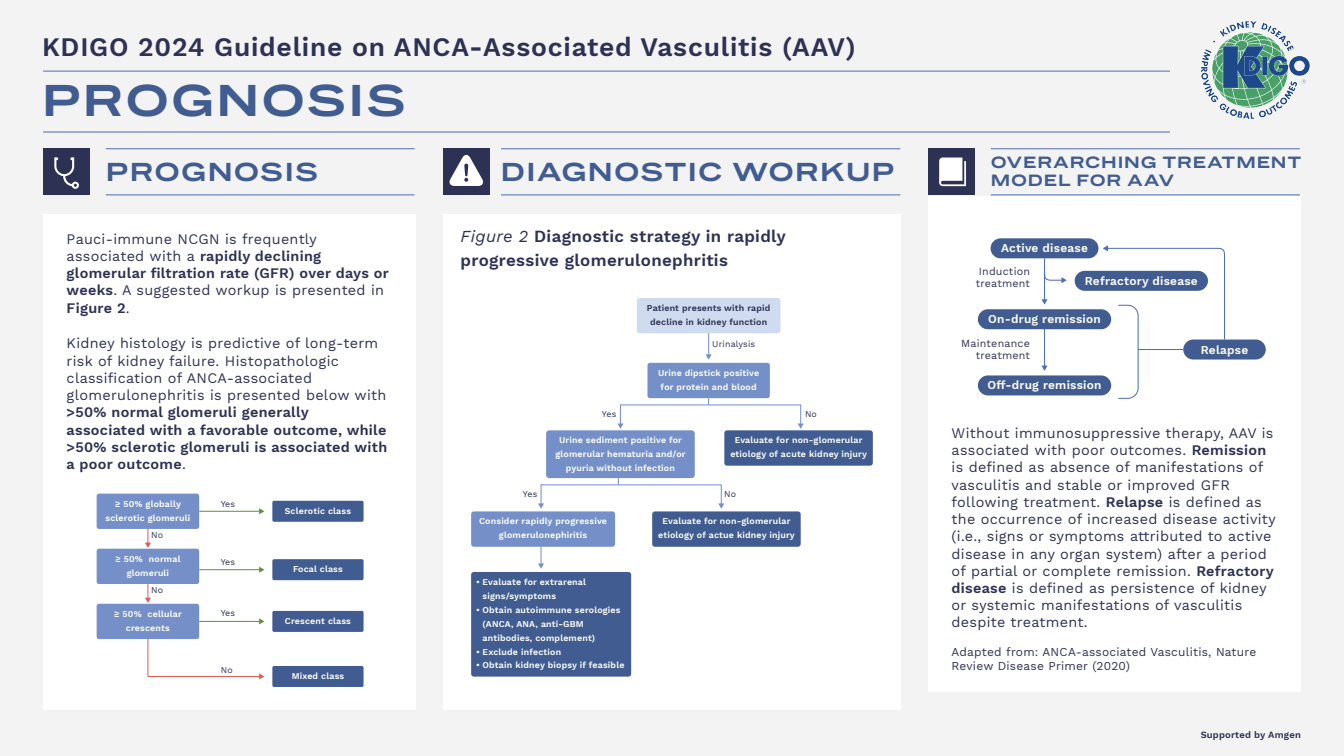
<style>
.page{position:relative;width:1344px;height:756px;background:#f3f3f3}
.page>*{position:absolute;margin:0;border:0;box-sizing:border-box;transform-origin:0 0}
.t1{font:700 42px "Benton Sans Wide";letter-spacing:.05em;color:#415c90}
.t2{font:600 26.32px "Work Sans";letter-spacing:.03em;color:#2d3154}
.t3{font:700 24.5px "Benton Sans Wide";letter-spacing:.05em;color:#415c90}
.t4{font:600 16.8px/24.5px "Work Sans";letter-spacing:.02em;color:#2d3154}
.t5{font:700 15.4px "Benton Sans Wide";letter-spacing:.05em;color:#415c90}
.t6{font:14.35px/17.2px "Work Sans";letter-spacing:.02em;color:#2d3154}
.t7{font:600 14.35px/17.2px "Work Sans";letter-spacing:.02em;color:#2d3154}
.t8{font:11.9px/14.3px "Work Sans";letter-spacing:.02em;color:#2d3154}
.t9{font:600 11.83px "Work Sans";letter-spacing:.02em;color:#fff}
.t10{font:10.67px/11.9px "Work Sans";letter-spacing:.02em;color:#2d3154}
.t11{font:600 9.45px "Work Sans";letter-spacing:.02em;color:#2d3154}
.t12{font:600 8.82px/13.9px "Work Sans";letter-spacing:.02em;color:#fff;text-align:center}
.t13{font:600 8.82px/13.9px "Work Sans";letter-spacing:.02em;color:#2d3154;text-align:center}
.t14{font:8.82px "Work Sans";letter-spacing:.015em;color:#2d3154}
.s1{font-weight:600}
.s2{font-weight:400}
.s3{font-weight:400;font-style:italic}
</style>
<div class="page">
<img style="left:1202px;top:21px;width:108px;height:98px">
<hr style="left:43px;top:71px;width:1127px;height:1px;background:#4e6db3">
<hr style="left:43px;top:132px;width:1127px;height:1px;background:#4e6db3">
<div style="left:44px;top:214px;width:372px;height:495px;background:#fff"></div>
<div style="left:443px;top:214px;width:457px;height:495px;background:#fff"></div>
<div style="left:443px;top:149px;width:46px;height:46px;background:#2d3154"></div>
<svg style="left:449px;top:155px;width:34px;height:31px"></svg>
<hr style="left:991px;top:148px;width:309px;height:1px;background:#4e6db3">
<hr style="left:991px;top:195px;width:309px;height:1px;background:#4e6db3">
<hr style="left:106px;top:148px;width:309px;height:1px;background:#4e6db3">
<hr style="left:106px;top:195px;width:309px;height:1px;background:#4e6db3">
<hr style="left:501px;top:148px;width:399px;height:1px;background:#4e6db3">
<hr style="left:501px;top:195px;width:399px;height:1px;background:#4e6db3">
<div style="left:929px;top:197px;width:372px;height:495px;background:#fff"></div>
<hr style="left:199px;top:621px;width:61px;height:1px;background:#64903d">
<svg style="left:259px;top:618px;width:5px;height:6px"></svg>
<hr style="left:199px;top:569px;width:61px;height:1px;background:#64903d">
<svg style="left:259px;top:567px;width:5px;height:6px"></svg>
<hr style="left:199px;top:511px;width:61px;height:1px;background:#64903d">
<svg style="left:259px;top:508px;width:5px;height:6px"></svg>
<svg style="left:145px;top:529px;width:6px;height:19px"></svg>
<svg style="left:145px;top:584px;width:6px;height:19px"></svg>
<svg style="left:147px;top:636px;width:117px;height:44px"></svg>
<div style="left:97px;top:494px;width:102px;height:35px;background:#7590c8;border-radius:2px"></div>
<div style="left:272px;top:501px;width:92px;height:21px;background:#415c90;border-radius:2px"></div>
<div style="left:272px;top:559px;width:92px;height:21px;background:#415c90;border-radius:2px"></div>
<div style="left:272px;top:611px;width:92px;height:21px;background:#415c90;border-radius:2px"></div>
<div style="left:272px;top:666px;width:92px;height:21px;background:#415c90;border-radius:2px"></div>
<div style="left:97px;top:549px;width:102px;height:35px;background:#7590c8;border-radius:2px"></div>
<div style="left:97px;top:604px;width:102px;height:35px;background:#7590c8;border-radius:2px"></div>
<svg style="left:706px;top:333px;width:6px;height:27px"></svg>
<div style="left:620px;top:404px;width:181px;height:21px;border:1px solid #7590c8"></div>
<svg style="left:617px;top:424px;width:7px;height:5px"></svg>
<svg style="left:798px;top:424px;width:6px;height:5px"></svg>
<div style="left:637px;top:298px;width:143px;height:35px;background:#cfdbee;border-radius:3px"></div>
<div style="left:724px;top:430px;width:149px;height:36px;background:#415c90;border-radius:3px"></div>
<div style="left:652px;top:511px;width:149px;height:36px;background:#415c90;border-radius:3px"></div>
<div style="left:471px;top:572px;width:160px;height:105px;background:#415c90;border-radius:3px"></div>
<div style="left:647px;top:363px;width:123px;height:35px;background:#7590c8;border-radius:3px"></div>
<div style="left:471px;top:511px;width:144px;height:36px;background:#7590c8;border-radius:3px"></div>
<div style="left:546px;top:430px;width:149px;height:48px;background:#7590c8;border-radius:3px"></div>
<div style="left:541px;top:484px;width:181px;height:21px;border:1px solid #7590c8"></div>
<svg style="left:538px;top:503px;width:6px;height:6px"></svg>
<svg style="left:718px;top:503px;width:6px;height:6px"></svg>
<svg style="left:538px;top:546px;width:6px;height:23px"></svg>
<div style="left:929px;top:149px;width:46px;height:46px;background:#2d3154"></div>
<svg style="left:939px;top:158px;width:27px;height:28px"></svg>
<div style="left:44px;top:149px;width:46px;height:46px;background:#2d3154"></div>
<svg style="left:54px;top:157px;width:25px;height:32px"></svg>
<hr style="left:1044px;top:258px;width:1px;height:42px;background:#4e6db3">
<svg style="left:1041px;top:299px;width:7px;height:6px"></svg>
<hr style="left:1044px;top:328px;width:1px;height:38px;background:#4e6db3">
<svg style="left:1041px;top:366px;width:7px;height:5px"></svg>
<svg style="left:1045px;top:272px;width:22px;height:11px"></svg>
<div style="left:991px;top:238px;width:107px;height:20px;background:#415c90;border-radius:10px"></div>
<div style="left:978px;top:309px;width:133px;height:20px;background:#415c90;border-radius:10px"></div>
<div style="left:1183px;top:340px;width:83px;height:20px;background:#415c90;border-radius:10px"></div>
<div style="left:978px;top:375px;width:133px;height:20px;background:#415c90;border-radius:10px"></div>
<div style="left:1075px;top:271px;width:133px;height:20px;background:#415c90;border-radius:10px"></div>
<svg style="left:1103px;top:245px;width:123px;height:154px"></svg>
<hr style="left:1138px;top:349px;width:45px;height:1px;background:#4e6db3">
<h2 class="t2" style="left:42px;top:32px;width:815px">KDIGO 2024 Guideline on ANCA-Associated Vasculitis (AAV)</h2>
<h1 class="t1" style="left:42px;top:74px;width:366px">PROGNOSIS</h1>
<h3 class="t3" style="left:106px;top:156px;width:214px">PROGNOSIS</h3>
<p class="t6" style="left:67px;top:231px;width:324px">Pauci-immune NCGN is frequently associated with a <span class="s1">rapidly declining glomerular filtration rate (GFR) over days or weeks</span>. A suggested workup is presented in <span class="s1">Figure 2</span>.</p>
<p class="t6" style="left:67px;top:336px;width:321px">Kidney histology is predictive of long-term risk of kidney failure. Histopathologic classification of ANCA-associated glomerulonephritis is presented below with</p>
<p class="t7" style="left:67px;top:405px;width:322px">&gt;50% normal glomeruli generally associated with a favorable outcome, while &gt;50% sclerotic glomeruli is associated with a poor outcome<span class="s2">.</span></p>
<p class="t12" style="left:106px;top:497px;width:86px">≥ 50% globally sclerotic glomeruli</p>
<p class="t12" style="left:285px;top:504px;width:68px">Sclerotic class</p>
<p class="t14" style="left:221px;top:499px;width:16px">Yes</p>
<p class="t14" style="left:151px;top:530px;width:13px">No</p>
<p class="t12" style="left:115px;top:552px;width:67px">≥ 50% normal glomeruli</p>
<p class="t12" style="left:114px;top:607px;width:69px">≥ 50% cellular crescents</p>
<p class="t14" style="left:151px;top:585px;width:13px">No</p>
<p class="t14" style="left:221px;top:557px;width:16px">Yes</p>
<p class="t14" style="left:221px;top:608px;width:16px">Yes</p>
<p class="t14" style="left:221px;top:664px;width:13px">No</p>
<p class="t12" style="left:293px;top:563px;width:51px">Focal class</p>
<p class="t12" style="left:285px;top:614px;width:68px">Crescent class</p>
<p class="t12" style="left:292px;top:669px;width:54px">Mixed class</p>
<h3 class="t3" style="left:501px;top:156px;width:395px">DIAGNOSTIC WORKUP</h3>
<p class="t4" style="left:461px;top:225px;width:327px"><span class="s3">Figure 2</span> Diagnostic strategy in rapidly progressive glomerulonephritis</p>
<p class="t13" style="left:647px;top:301px;width:125px">Patient presents with rapid decline in kidney function</p>
<p class="t14" style="left:712px;top:339px;width:45px">Urinalysis</p>
<p class="t14" style="left:602px;top:409px;width:16px">Yes</p>
<p class="t12" style="left:658px;top:366px;width:103px">Urine dipstick positive for protein and blood</p>
<p class="t14" style="left:805px;top:409px;width:13px">No</p>
<p class="t14" style="left:523px;top:489px;width:16px">Yes</p>
<p class="t12" style="left:555px;top:434px;width:132px">Urine sediment positive for glomerular hematuria and/or pyuria without infection</p>
<p class="t12" style="left:730px;top:434px;width:138px">Evaluate for non-glomerular etiology of acute kidney injury</p>
<p class="t14" style="left:724px;top:489px;width:13px">No</p>
<p class="t12" style="left:479px;top:515px;width:129px">Consider rapidly progressive glomerulonephiritis</p>
<p class="t12" style="left:483px;top:575px;width:105px;text-align:left;text-indent:-6px">• Evaluate for extrarenal signs/symptoms</p>
<p class="t12" style="left:483px;top:603px;width:139px;text-align:left;text-indent:-6px">• Obtain autoimmune serologies (ANCA, ANA, anti-GBM antibodies, complement)</p>
<p class="t12" style="left:476px;top:645px;width:86px">• Exclude infection</p>
<p class="t12" style="left:476px;top:659px;width:150px">• Obtain kidney biopsy if feasible</p>
<p class="t12" style="left:658px;top:515px;width:138px">Evaluate for non-glomerular etiology of actue kidney injury</p>
<p class="t5" style="left:991px;top:152px;width:312px">OVERARCHING TREATMENT</p>
<p class="t5" style="left:991px;top:170px;width:185px">MODEL FOR AAV</p>
<p class="t9" style="left:1001px;top:241px;width:88px">Active disease</p>
<p class="t10" style="left:976px;top:266px;width:56px">Induction treatment</p>
<p class="t9" style="left:1085px;top:274px;width:115px">Refractory disease</p>
<p class="t9" style="left:988px;top:312px;width:114px">On-drug remission</p>
<p class="t10" style="left:961px;top:338px;width:70px;text-align:right">Maintenance treatment</p>
<p class="t9" style="left:987px;top:379px;width:116px">Off-drug remission</p>
<p class="t9" style="left:1201px;top:343px;width:49px">Relapse</p>
<p class="t6" style="left:952px;top:425px;width:326px">Without immunosuppressive therapy, AAV is associated with poor outcomes. <span class="s1">Remission </span>is defined as absence of manifestations of vasculitis and stable or improved GFR following treatment. <span class="s1">Relapse</span> is defined as the occurrence of increased disease activity (i.e., signs or symptoms attributed to active disease in any organ system) after a period of partial or complete remission. <span class="s1">Refractory disease</span> is defined as persistence of kidney or systemic manifestations of vasculitis despite treatment.</p>
<p class="t8" style="left:952px;top:645px;width:306px">Adapted from: ANCA-associated Vasculitis, Nature<br>Review Disease Primer (2020)</p>
<p class="t11" style="left:1201px;top:729px;width:102px">Supported by Amgen</p>
</div>
